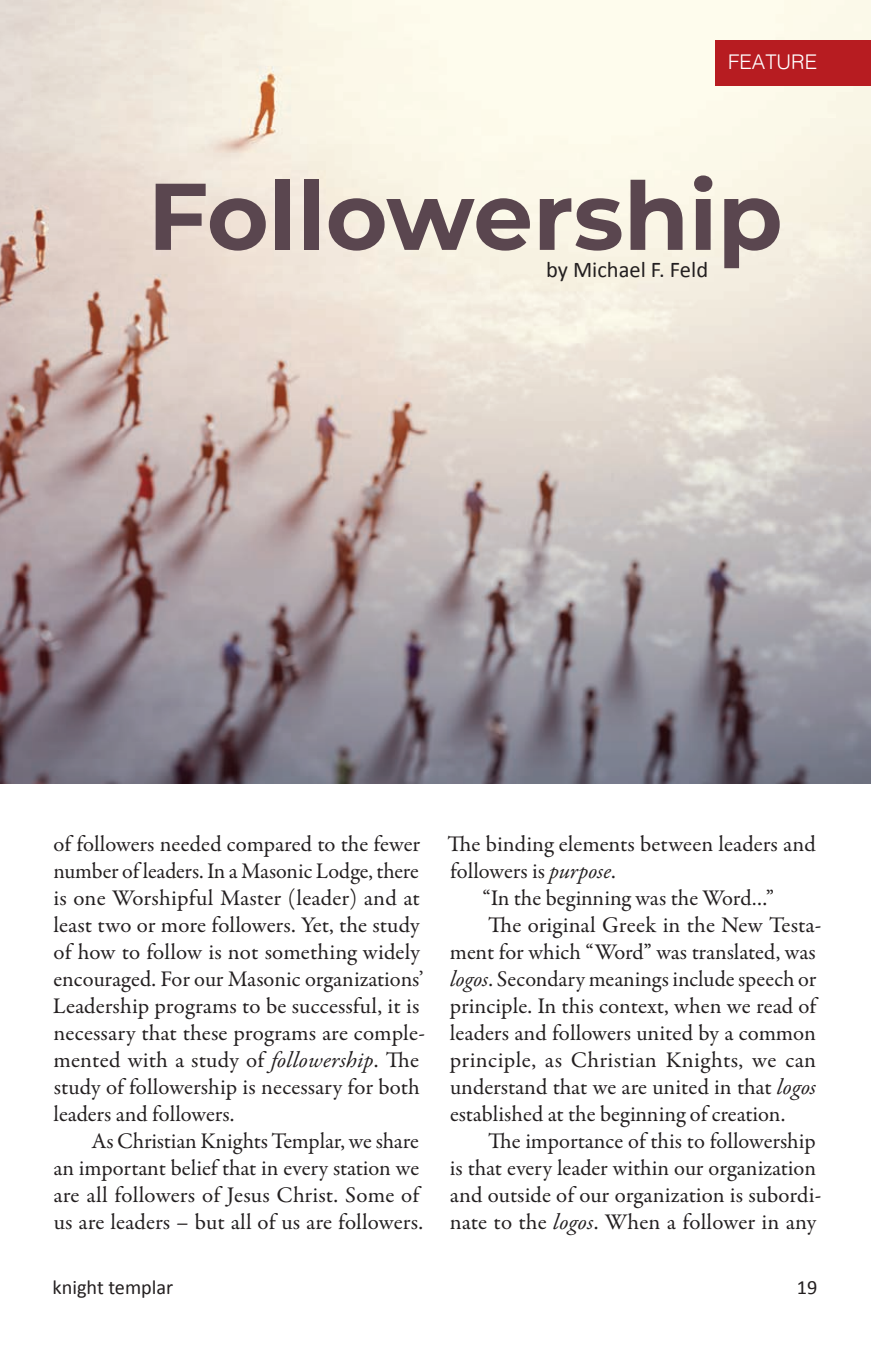
<style>
.page{position:relative;width:871px;height:1357px;background:#fff}
.page>*{position:absolute;margin:0;border:0;box-sizing:border-box;transform-origin:0 0}
.t1{font:700 94.5px "Montserrat";color:#5a464f}
.t2{font:22.5px/27px "Garamond Premr Pro";color:#231f20}
.t3{font:22.5px "Calibri";color:#231f20}
.t4{font:20.25px "Calibri";color:#231f20}
.t5{font:300 20.25px "Helvetica";color:#fff}
.s1{font-style:italic}
</style>
<div class="page">
<img style="left:0;top:0;width:871px;height:784px">
<div style="left:715px;top:41px;width:156px;height:45px;background:#b71c21"></div>
<p class="t5" style="left:728px;top:45px;width:90px">FEATURE</p>
<h1 class="t1" style="left:148px;top:148px;width:636px">Followership</h1>
<p class="t3" style="left:546px;top:254px;width:164px">by Michael F. Feld</p>
<p class="t2" style="left:53px;top:831px;width:374px">of followers needed compared to the fewer number of leaders. In a Masonic Lodge, there is one Worshipful Master (leader) and at least two or more followers. Yet, the study of how to follow is not something widely encouraged. For our Masonic organizations’ Leadership programs to be successful, it is necessary that these programs are comple&shy;mented with a study of <span class="s1">followership</span>. The study of followership is necessary for both leaders and followers.</p>
<p class="t2" style="left:53px;top:1128px;width:371px;text-indent:38px">As Christian Knights Templar, we share an important belief that in every station we are all followers of Jesus Christ. Some of us are leaders – but all of us are followers.</p>
<p class="t2" style="left:447px;top:831px;width:370px">The binding elements between leaders and</p>
<p class="t2" style="left:450px;top:858px;width:167px">followers is <span class="s1">purpose</span>.</p>
<p class="t2" style="left:482px;top:885px;width:293px">“In the beginning was the Word…”</p>
<p class="t2" style="left:488px;top:912px;width:335px">The original Greek in the New Testa-</p>
<p class="t2" style="left:450px;top:939px;width:367px">ment for which “Word” was translated, was</p>
<p class="t2" style="left:450px;top:966px;width:368px"><span class="s1">logos</span>. Secondary meanings include speech or</p>
<p class="t2" style="left:450px;top:993px;width:368px">principle. In this context, when we read of</p>
<p class="t2" style="left:450px;top:1020px;width:368px">leaders and followers united by a common</p>
<p class="t2" style="left:450px;top:1047px;width:368px">principle, as Christian Knights, we can</p>
<p class="t2" style="left:450px;top:1074px;width:367px">understand that we are united in that <span class="s1">logos</span></p>
<p class="t2" style="left:450px;top:1101px;width:337px">established at the beginning of creation.</p>
<p class="t2" style="left:488px;top:1128px;width:329px">The importance of this to followership</p>
<p class="t2" style="left:450px;top:1155px;width:368px">is that every leader within our organization</p>
<p class="t2" style="left:450px;top:1182px;width:373px">and outside of our organization is subordi-</p>
<p class="t2" style="left:450px;top:1209px;width:368px">nate to the <span class="s1">logos</span>. When a follower in any</p>
<p class="t4" style="left:53px;top:1273px;width:122px">knight templar</p>
<p class="t4" style="left:797px;top:1273px;width:22px">19</p>
</div>
